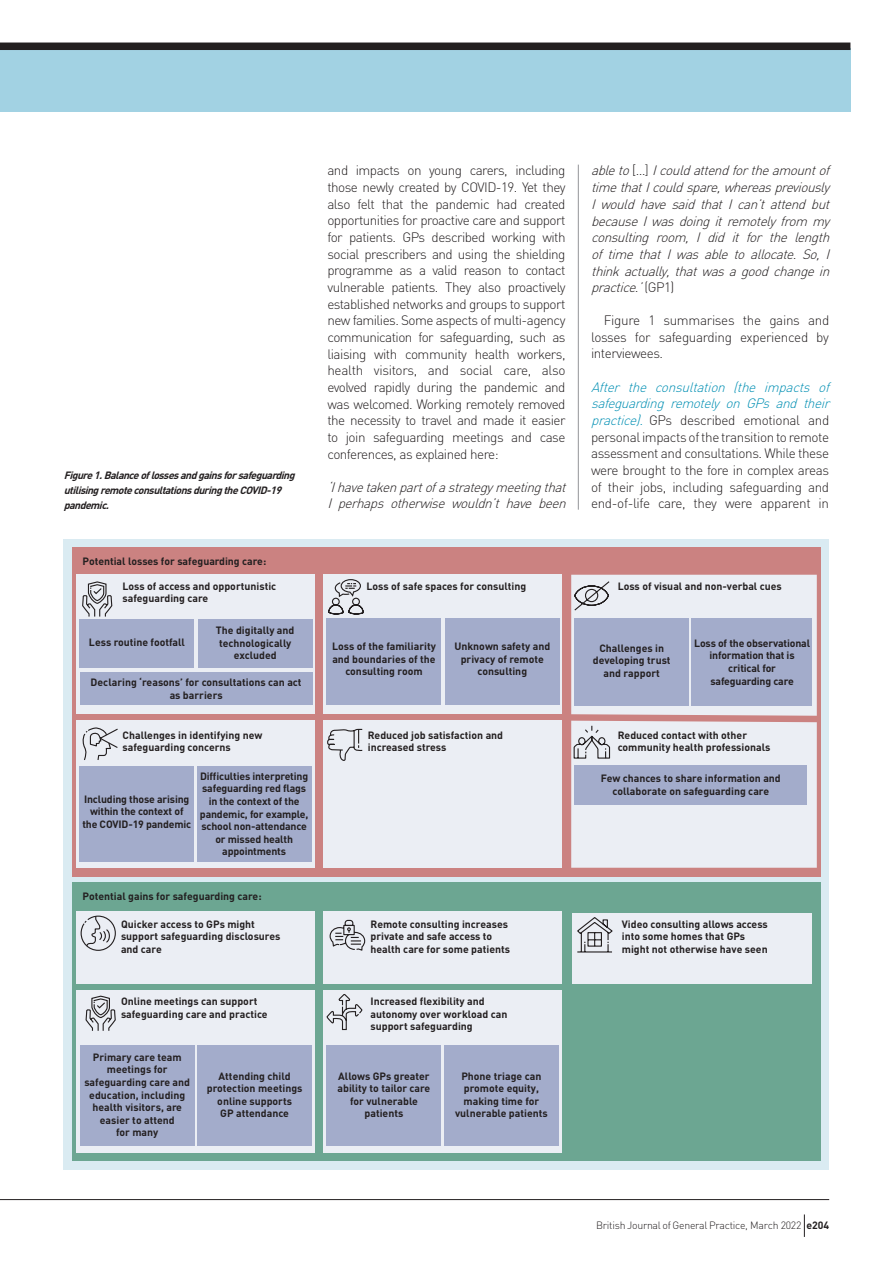
<style>
.page{position:relative;width:893px;height:1263px;background:#fff}
.page>*{position:absolute;margin:0;border:0;box-sizing:border-box;transform-origin:0 0}
.t1{font:300 13.5px/16.6px "DIN";letter-spacing:-.03em;color:#231f20;text-align:justify}
.t2{font:italic 300 13.5px/16.6px "DIN";color:#231f20}
.t3{font:700 10.5px/12.6px "DIN";color:#231f20;text-align:center}
.t4{font:italic 700 10.5px/15px "DIN";color:#231f20}
.t5{font:300 10.5px "DIN";letter-spacing:-.025em;color:#231f20}
.s1{font-style:normal}
.s2{font-style:italic;color:#008fb3}
.s3{font-weight:700}
</style>
<div class="page">
<div style="left:0;top:48px;width:850px;height:64px;background:#a2d2e3"></div>
<div style="left:0;top:43px;width:850px;height:7px;background:#231f20"></div>
<hr style="left:578px;top:165px;width:1px;height:345px;background:#939598">
<div style="left:64px;top:539px;width:765px;height:630px;background:#daebf2"></div>
<div style="left:72px;top:548px;width:748px;height:329px;background:#cb8281"></div>
<div style="left:72px;top:883px;width:748px;height:278px;background:#6ca692"></div>
<div style="left:77px;top:575px;width:238px;height:139px;background:#ebeef4"></div>
<div style="left:324px;top:575px;width:238px;height:139px;background:#ebeef4"></div>
<div style="left:77px;top:990px;width:238px;height:162px;background:#ebeef4"></div>
<div style="left:323px;top:990px;width:239px;height:162px;background:#ebeef4"></div>
<div style="left:572px;top:913px;width:240px;height:70px;background:#ebeef4"></div>
<div style="left:571px;top:575px;width:246px;height:293px;background:#ebeef4"></div>
<svg style="left:82px;top:578px;width:529px;height:473px"></svg>
<svg style="left:82px;top:725px;width:529px;height:190px"></svg>
<svg style="left:80px;top:915px;width:533px;height:38px;background:#dfe3e8"></svg>
<svg style="left:326px;top:993px;width:37px;height:37px"></svg>
<div style="left:80px;top:619px;width:114px;height:48px;background:#a3accb"></div>
<div style="left:198px;top:619px;width:114px;height:48px;background:#a3accb"></div>
<div style="left:80px;top:672px;width:232px;height:33px;background:#a3accb"></div>
<div style="left:327px;top:618px;width:114px;height:87px;background:#a3accb"></div>
<div style="left:445px;top:618px;width:114px;height:87px;background:#a3accb"></div>
<div style="left:574px;top:618px;width:115px;height:88px;background:#a3accb"></div>
<div style="left:692px;top:618px;width:120px;height:88px;background:#a3accb"></div>
<div style="left:574px;top:765px;width:233px;height:40px;background:#a3accb"></div>
<div style="left:79px;top:766px;width:115px;height:96px;background:#a3accb"></div>
<div style="left:197px;top:766px;width:114px;height:96px;background:#a3accb"></div>
<div style="left:80px;top:1045px;width:114px;height:100px;background:#a3accb"></div>
<div style="left:197px;top:1045px;width:115px;height:100px;background:#a3accb"></div>
<div style="left:327px;top:1045px;width:114px;height:100px;background:#a3accb"></div>
<div style="left:444px;top:1045px;width:115px;height:100px;background:#a3accb"></div>
<hr style="left:0;top:1199px;width:829px;height:1px;background:#231f20">
<svg style="left:804px;top:1214px;width:1px;height:23px"></svg>
<p class="t4" style="left:64px;top:468px;width:236px">Figure1.Balanceoflossesandgainsforsafeguarding utilisingremoteconsultationsduringtheCOVID-19 pandemic.</p>
<p class="t1" style="left:327px;top:162px;width:240px">and impacts on young carers, including those newly created by COVID-19. Yet they also felt that the pandemic had created opportunities for proactive care and support for patients. GPs described working with social prescribers and using the shielding programme as a valid reason to contact vulnerable patients. They also proactively established networks and groups to support new families. Some aspects of multi-agency communication for safeguarding, such as liaising with community health workers, health visitors, and social care, also evolved rapidly during the pandemic and was welcomed. Working remotely removed the necessity to travel and made it easier to join safeguarding meetings and case conferences, as explained here:</p>
<p class="t2" style="left:327px;top:478px;width:244px">‘Ihavetakenpartofastrategymeetingthat<br>I perhaps otherwise wouldn’t have been</p>
<p class="t2" style="left:591px;top:162px;width:244px;text-align:justify">ableto<span class="s1">[ … ]</span> Icouldattendfortheamountof timethatIcouldspare,whereaspreviously I would have said that I can’t attend but becauseIwasdoingitremotelyfrom my consulting room, I did it for the length of time that I was able to allocate. So, I thinkactually,thatwasagoodchangein practice.’<span class="s1">( G P 1 )</span></p>
<p class="t1" style="left:591px;top:312px;width:240px;text-indent:13px">Figure 1 summarises the gains and losses for safeguarding experienced by interviewees.</p>
<p class="t1" style="left:591px;top:378px;width:244px;text-align:left"><span class="s2">After the consultation (the impacts of safeguarding remotely on GPs and their practice).</span> GPs described emotional and personal impacts of the transition to remote assessment and consultations. While these were brought to the fore in complex areas of their jobs, including safeguarding and end-of-life care, they were apparent in</p>
<p class="t3" style="left:82px;top:554px;width:185px">Potential losses for safeguarding care:</p>
<p class="t3" style="left:123px;top:579px;width:155px;text-align:left">Loss of access and opportunistic safeguarding care</p>
<p class="t3" style="left:366px;top:579px;width:161px">Loss of safe spaces for consulting</p>
<p class="t3" style="left:618px;top:579px;width:166px">Loss of visual and non-verbal cues</p>
<p class="t3" style="left:89px;top:635px;width:98px">Less routine footfall</p>
<p class="t3" style="left:216px;top:623px;width:80px">The digitally and technologically excluded</p>
<p class="t3" style="left:694px;top:636px;width:117px">Loss of the observational information that is critical for</p>
<p class="t3" style="left:332px;top:639px;width:105px">Loss of the familiarity and boundaries of the consulting room</p>
<p class="t3" style="left:454px;top:639px;width:97px">Unknown safety and privacy of remote consulting</p>
<p class="t3" style="left:593px;top:641px;width:79px">Challenges in developing trust and rapport</p>
<p class="t3" style="left:91px;top:676px;width:212px">Declaring ‘reasons’ for consultations can act</p>
<p class="t3" style="left:710px;top:674px;width:85px">safeguarding care</p>
<p class="t3" style="left:170px;top:688px;width:54px">as barriers</p>
<p class="t3" style="left:123px;top:728px;width:141px;text-align:left">Challenges in identifying new safeguarding concerns</p>
<p class="t3" style="left:368px;top:728px;width:137px;text-align:left">Reduced job satisfaction and increased stress</p>
<p class="t3" style="left:82px;top:792px;width:110px">Including those arising within the context of the COVID-19 pandemic</p>
<p class="t3" style="left:200px;top:769px;width:110px">Difficulties interpreting safeguarding red flags in the context of the pandemic, for example, school non-attendance or missed health appointments</p>
<p class="t3" style="left:83px;top:890px;width:181px">Potential gains for safeguarding care:</p>
<p class="t3" style="left:618px;top:728px;width:154px;text-align:left">Reduced contact with other community health professionals</p>
<p class="t3" style="left:601px;top:771px;width:182px">Few chances to share information and collaborate on safeguarding care</p>
<p class="t3" style="left:121px;top:917px;width:161px;text-align:left">Quicker access to GPs might support safeguarding disclosures and care</p>
<p class="t3" style="left:370px;top:917px;width:141px;text-align:left">Remote consulting increases private and safe access to health care for some patients</p>
<p class="t3" style="left:622px;top:917px;width:147px;text-align:left">Video consulting allows access into some homes that GPs might not otherwise have seen</p>
<p class="t3" style="left:121px;top:995px;width:148px;text-align:left">Online meetings can support safeguarding care and practice</p>
<p class="t3" style="left:370px;top:995px;width:138px;text-align:left">Increased flexibility and autonomy over workload can support safeguarding</p>
<p class="t3" style="left:84px;top:1050px;width:107px">Primary care team meetings for safeguarding care and education, including health visitors, are easier to attend<br>for many</p>
<p class="t3" style="left:207px;top:1069px;width:97px">Attending child protection meetings online supports<br>GP attendance</p>
<p class="t3" style="left:338px;top:1069px;width:94px">Allows GPs greater ability to tailor care for vulnerable patients</p>
<p class="t3" style="left:455px;top:1069px;width:94px">Phone triage can promote equity, making time for vulnerable patients</p>
<p class="t5" style="left:596px;top:1219px;width:235px">British Journal of General Practice, March 2022 <span class="s3">e204</span></p>
</div>
